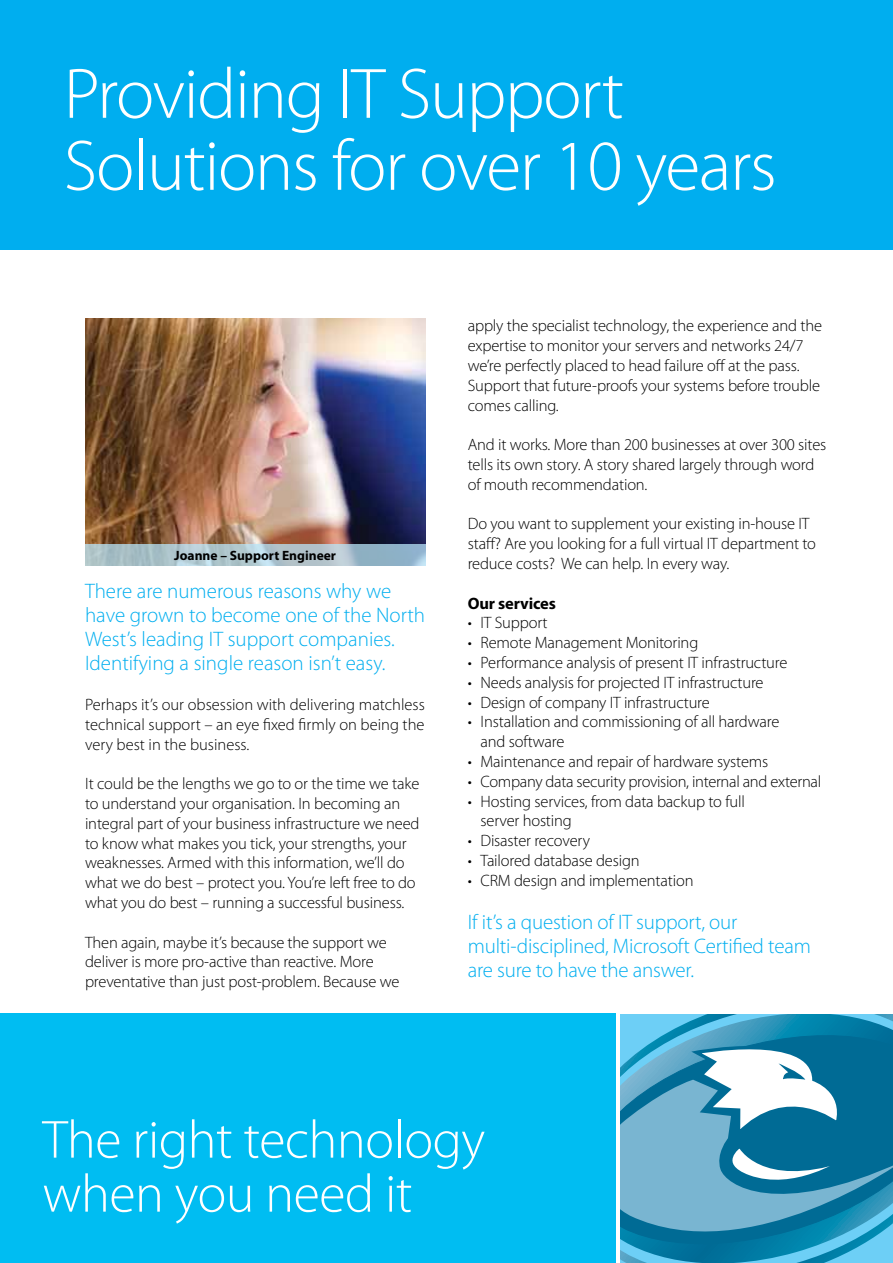
<style>
.page{position:relative;width:893px;height:1263px;background:#fff}
.page>*{position:absolute;margin:0;border:0;box-sizing:border-box;transform-origin:0 0}
.t1{font:300 72px/72px "Myriad Pro";letter-spacing:-.02em;color:#fff}
.t2{font:300 54px/54px "Myriad Pro";letter-spacing:-.01em;color:#fff}
.t3{font:300 21px/24px "Myriad Pro";color:#00aeef}
.t4{font:300 16.5px/19.8px "Myriad Pro";letter-spacing:-.01em;color:#000}
.t5{font:700 16.5px "Myriad Pro";letter-spacing:-.01em;color:#000}
.t6{font:700 13.5px "Myriad Pro";color:#000}
</style>
<div class="page">
<div style="left:0;top:0;width:893px;height:249px;background:#00aeef"></div>
<img style="left:85px;top:319px;width:340px;height:225px">
<svg style="left:85px;top:544px;width:340px;height:22px"></svg>
<svg style="left:620px;top:1020px;width:273px;height:11px"></svg>
<svg style="left:620px;top:1031px;width:273px;height:232px"></svg>
<svg style="left:615px;top:1014px;width:1px;height:249px"></svg>
<div style="left:0;top:1014px;width:615px;height:249px;background:#00bdf2"></div>
<h1 class="t1" style="left:64px;top:57px;width:714px">Providing IT Support<br>Solutions for over 10 years</h1>
<p class="t6" style="left:174px;top:547px;width:163px">Joanne – Support Engineer</p>
<p class="t3" style="left:85px;top:579px;width:342px">There are numerous reasons why we have grown to become one of the North West’s leading IT support companies.<br>Identifying a single reason isn’t easy.</p>
<p class="t4" style="left:85px;top:694px;width:341px;text-align:justify">Perhaps it’s our obsession with delivering matchless technical support – an eye fixed firmly on being the very best in the business.</p>
<p class="t4" style="left:85px;top:774px;width:336px">It could be the lengths we go to or the time we take to understand your organisation. In becoming an integral part of your business infrastructure we need to know what makes you tick, your strengths, your weaknesses. Armed with this information, we’ll do what we do best – protect you. You’re left free to do what you do best – running a successful business.</p>
<p class="t4" style="left:85px;top:932px;width:316px">Then again, maybe it’s because the support we deliver is more pro-active than reactive. More preventative than just post-problem. Because we</p>
<p class="t4" style="left:468px;top:316px;width:356px">apply the specialist technology, the experience and the expertise to monitor your servers and networks 24/7 we’re perfectly placed to head failure off at the pass.<br>Support that future-proofs your systems before trouble comes calling.</p>
<p class="t4" style="left:468px;top:435px;width:360px">And it works. More than 200 businesses at over 300 sites tells its own story. A story shared largely through word of mouth recommendation.</p>
<p class="t4" style="left:468px;top:514px;width:350px">Do you want to supplement your existing in-house IT staff? Are you looking for a full virtual IT department to reduce costs? We can help. In every way.</p>
<p class="t5" style="left:468px;top:592px;width:90px">Our services</p>
<p class="t4" style="left:468px;top:613px;width:81px">• IT Support</p>
<p class="t4" style="left:468px;top:633px;width:232px">• Remote Management Monitoring</p>
<p class="t4" style="left:468px;top:652px;width:321px">• Performance analysis of present IT infrastructure</p>
<p class="t4" style="left:468px;top:672px;width:297px">• Needs analysis for projected IT infrastructure</p>
<p class="t4" style="left:468px;top:692px;width:244px">• Design of company IT infrastructure</p>
<p class="t4" style="left:480px;top:712px;width:300px;text-indent:-13px">• Installation and commissioning of all hardware and software</p>
<p class="t4" style="left:468px;top:751px;width:302px">• Maintenance and repair of hardware systems</p>
<p class="t4" style="left:468px;top:771px;width:355px">• Company data security provision, internal and external</p>
<p class="t4" style="left:480px;top:791px;width:266px;text-indent:-13px">• Hosting services, from data backup to full server hosting</p>
<p class="t4" style="left:468px;top:831px;width:124px">• Disaster recovery</p>
<p class="t4" style="left:468px;top:850px;width:173px">• Tailored database design</p>
<p class="t4" style="left:468px;top:870px;width:227px">• CRM design and implementation</p>
<p class="t3" style="left:468px;top:909px;width:345px">If it’s a question of IT support, our multi-disciplined, Microsoft Certified team are sure to have the answer.</p>
<h2 class="t2" style="left:43px;top:1112px;width:444px">The right technology when you need it</h2>
</div>
